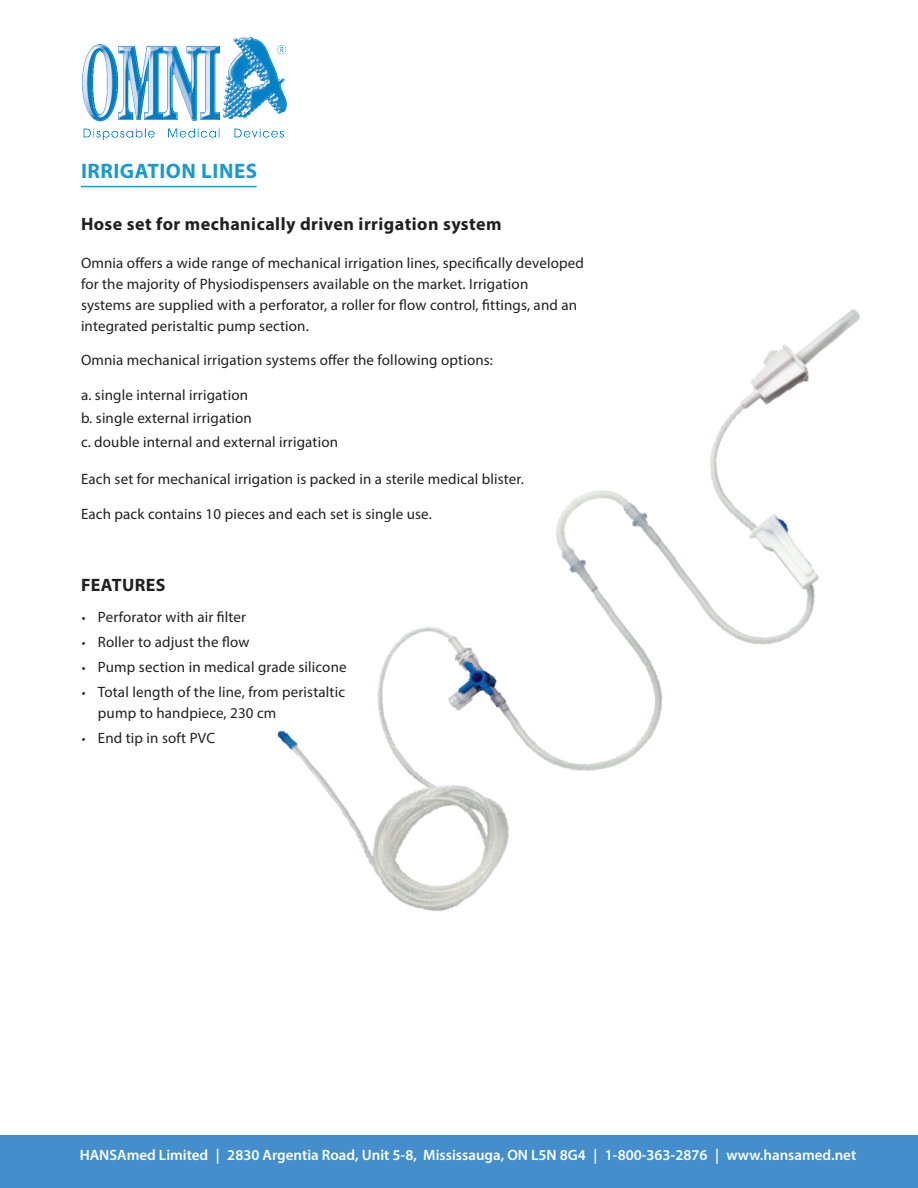
<style>
.page{position:relative;width:918px;height:1188px;background:#fff}
.page>*{position:absolute;margin:0;border:0;box-sizing:border-box;transform-origin:0 0}
.t1{font:700 21px "Myriad Pro";letter-spacing:.025em;color:#1c99cf}
.sub_title{font:700 18px "Myriad Pro";letter-spacing:.025em;color:#231f20}
.body{font:15px/21px "Myriad Pro";letter-spacing:.01em;color:#231f20}
.t2{font:600 15px "Myriad Pro";color:#fff}
.s1{font-size:13.5px}
</style>
<div class="page">
<div style="left:0;top:1135px;width:918px;height:53px;background:#438ecb"></div>
<hr style="left:81px;top:186px;width:176px;height:1px;background:#1c99cf">
<img style="left:121px;top:185px;width:739px;height:727px">
<img style="left:81px;top:37px;width:206px;height:103px">
<p class="t1" style="left:81px;top:157px;width:178px">IRRIGATION LINES</p>
<p class="sub_title" style="left:81px;top:212px;width:422px">Hose set for mechanically driven irrigation system</p>
<p class="body" style="left:81px;top:252px;width:504px">Omnia offers a wide range of mechanical irrigation lines, specifically developed for the majority of Physiodispensers available on the market. Irrigation<br>systems are supplied with a perforator, a roller for flow control, fittings, and an integrated peristaltic pump section.</p>
<p class="body" style="left:81px;top:349px;width:414px">Omnia mechanical irrigation systems offer the following options:</p>
<p class="body" style="left:81px;top:384px;width:169px">a. single internal irrigation</p>
<p class="body" style="left:81px;top:408px;width:172px">b. single external irrigation</p>
<p class="body" style="left:81px;top:431px;width:259px">c. double internal and external irrigation</p>
<p class="body" style="left:81px;top:469px;width:444px">Each set for mechanical irrigation is packed in a sterile medical blister.</p>
<p class="body" style="left:81px;top:503px;width:352px">Each pack contains 10 pieces and each set is single use.</p>
<p class="sub_title" style="left:81px;top:573px;width:86px">FEATURES</p>
<p class="body" style="left:82px;top:606px;width:166px"><span class="s1">•</span> Perforator with air filter</p>
<p class="body" style="left:82px;top:631px;width:169px"><span class="s1">•</span> Roller to adjust the flow</p>
<p class="body" style="left:82px;top:656px;width:266px"><span class="s1">•</span> Pump section in medical grade silicone</p>
<p class="body" style="left:98px;top:681px;width:249px;text-indent:-16px"><span class="s1">•</span> Total length of the line, from peristaltic pump to handpiece, 230 cm</p>
<p class="body" style="left:82px;top:727px;width:135px"><span class="s1">•</span> End tip in soft PVC</p>
<p class="t2" style="left:80px;top:1146px;width:778px">HANSAmed Limited | 2830 Argentia Road, Unit 5-8, Mississauga, ON L5N 8G4 | 1-800-363-2876 | www.hansamed.net</p>
</div>
